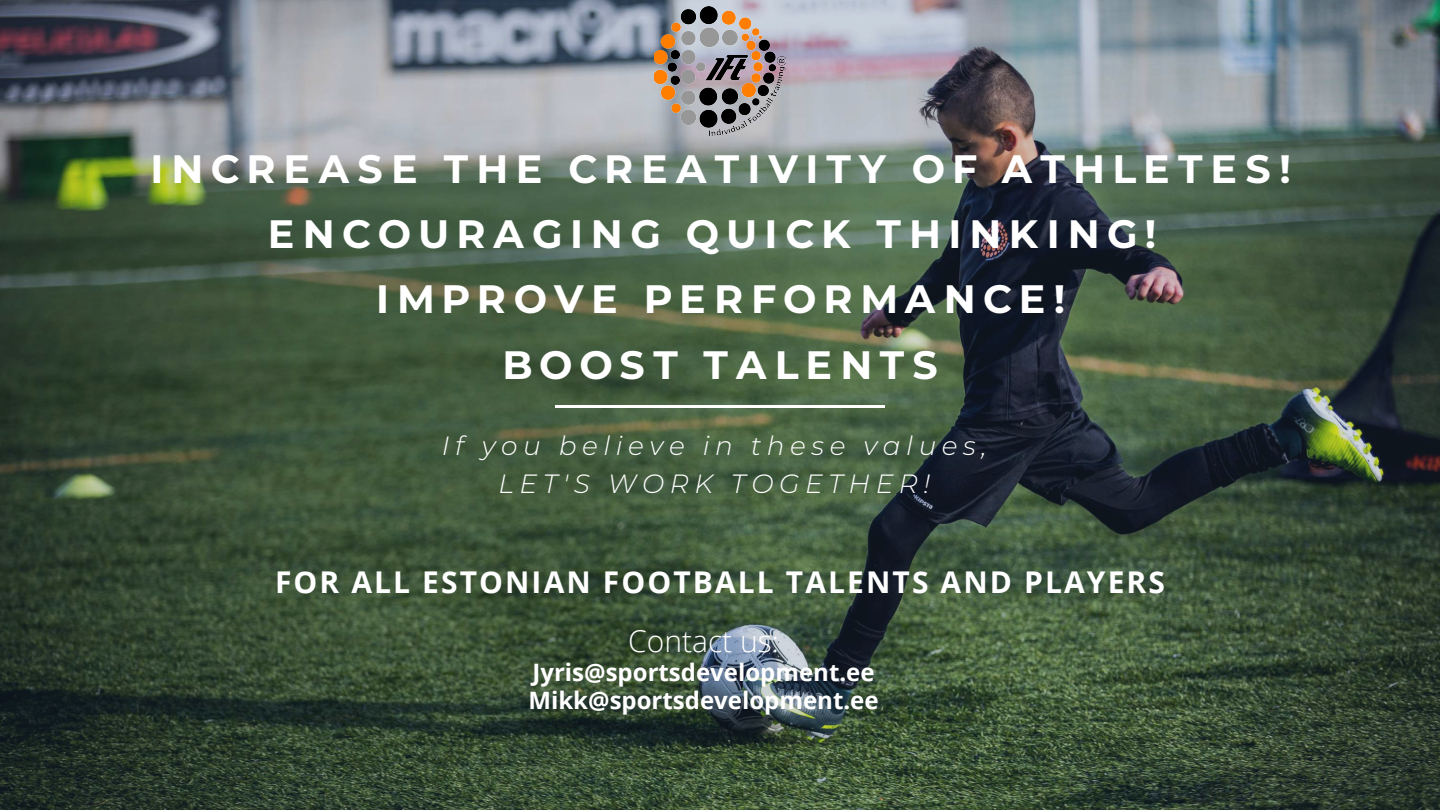
<style>
.page{position:relative;width:1440px;height:810px;background:#fff}
.page>*{position:absolute;margin:0;border:0;box-sizing:border-box;transform-origin:0 0}
.t1{font:700 39.6px/65.2px "Montserrat";letter-spacing:.2em;color:#fff;text-align:center}
.t2{font:700 30px "Open Sans";letter-spacing:.07em;color:#fff}
.t3{font:300 30px "Open Sans";color:#fff}
.t4{font:italic 300 26.4px/37.5px "Montserrat";letter-spacing:.21em;color:#fff;text-align:center}
.t5{font:700 24px/28.8px "Open Sans";color:#fff}
</style>
<div class="page">
<img style="left:0;top:0;width:1440px;height:810px">
<hr style="left:555px;top:405px;width:330px;height:3px;background:#fff">
<img style="left:655px;top:6px;width:130px;height:129px">
<p class="t1" style="left:151px;top:134px;width:1142px">INCREASE THE CREATIVITY OF ATHLETES!<br>ENCOURAGING QUICK THINKING!<br>IMPROVE PERFORMANCE!<br>BOOST TALENTS</p>
<p class="t4" style="left:442px;top:427px;width:546px">If you believe in these values,<br>LET'S WORK TOGETHER!</p>
<p class="t2" style="left:275px;top:561px;width:892px">FOR ALL ESTONIAN FOOTBALL TALENTS AND PLAYERS</p>
<p class="t3" style="left:628px;top:620px;width:152px">Contact us:</p>
<p class="t5" style="left:528px;top:657px;width:352px">Jyris@sportsdevelopment.ee<br>Mikk@sportsdevelopment.ee</p>
</div>
